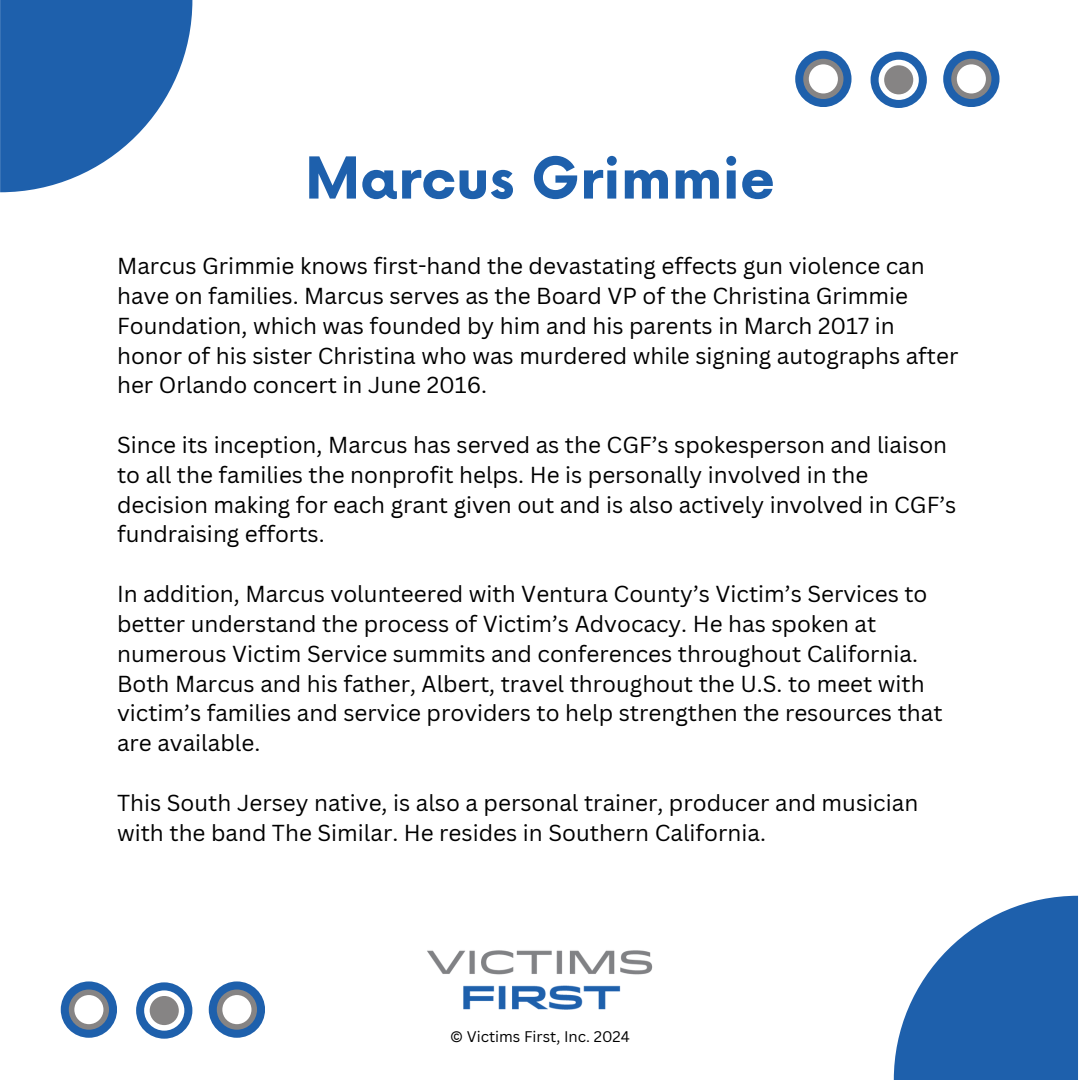
<style>
.page{position:relative;width:1080px;height:1080px;background:#fff}
.page>*{position:absolute;margin:0;border:0;box-sizing:border-box;transform-origin:0 0}
.t1{font:700 56.25px "Now";color:#1e60ac}
.t2{font:22.5px/29.8px "Canva Sans";color:#000}
.t3{font:15px "Canva Sans";color:#000}
</style>
<div class="page">
<img style="left:427px;top:950px;width:226px;height:60px">
<div style="left:61px;top:981px;width:56px;height:57px;background:#1e60ac;border-radius:50%"></div>
<div style="left:69px;top:990px;width:40px;height:40px;background:#868484;border-radius:50%"></div>
<div style="left:74px;top:995px;width:29px;height:29px;background:#fff;border-radius:50%"></div>
<div style="left:136px;top:982px;width:56px;height:57px;background:#1e60ac;border-radius:50%"></div>
<svg style="left:144px;top:990px;width:40px;height:41px"></svg>
<div style="left:150px;top:996px;width:29px;height:29px;background:#868484;border-radius:50%"></div>
<div style="left:209px;top:981px;width:56px;height:57px;background:#1e60ac;border-radius:50%"></div>
<div style="left:217px;top:990px;width:40px;height:40px;background:#868484;border-radius:50%"></div>
<div style="left:222px;top:995px;width:29px;height:29px;background:#fff;border-radius:50%"></div>
<div style="left:795px;top:51px;width:57px;height:56px;background:#1e60ac;border-radius:50%"></div>
<div style="left:803px;top:59px;width:40px;height:40px;background:#868484;border-radius:50%"></div>
<div style="left:809px;top:64px;width:29px;height:29px;background:#fff;border-radius:50%"></div>
<div style="left:871px;top:52px;width:56px;height:56px;background:#1e60ac;border-radius:50%"></div>
<div style="left:879px;top:60px;width:40px;height:40px;background:#fff;border-radius:50%"></div>
<div style="left:884px;top:65px;width:29px;height:29px;background:#868484;border-radius:50%"></div>
<div style="left:943px;top:51px;width:57px;height:56px;background:#1e60ac;border-radius:50%"></div>
<div style="left:951px;top:59px;width:40px;height:40px;background:#868484;border-radius:50%"></div>
<div style="left:957px;top:64px;width:29px;height:29px;background:#fff;border-radius:50%"></div>
<svg style="left:894px;top:896px;width:184px;height:184px"></svg>
<svg style="left:0;top:0;width:192px;height:192px"></svg>
<h1 class="t1" style="left:305px;top:148px;width:471px">Marcus Grimmie</h1>
<p class="t2" style="left:117px;top:251px;width:843px">Marcus Grimmie knows first-hand the devastating effects gun violence can have on families. Marcus serves as the Board VP of the Christina Grimmie Foundation, which was founded by him and his parents in March 2017 in honor of his sister Christina who was murdered while signing autographs after her Orlando concert in June 2016.</p>
<p class="t2" style="left:117px;top:429px;width:841px">Since its inception, Marcus has served as the CGF’s spokesperson and liaison to all the families the nonprofit helps. He is personally involved in the decision making for each grant given out and is also actively involved in CGF’s fundraising efforts.</p>
<p class="t2" style="left:117px;top:578px;width:827px">In addition, Marcus volunteered with Ventura County’s Victim’s Services to better understand the process of Victim’s Advocacy. He has spoken at numerous Victim Service summits and conferences throughout California.<br>Both Marcus and his father, Albert, travel throughout the U.S. to meet with victim’s families and service providers to help strengthen the resources that are available.</p>
<p class="t2" style="left:117px;top:787px;width:803px">This South Jersey native, is also a personal trainer, producer and musician with the band The Similar. He resides in Southern California.</p>
<p class="t3" style="left:450px;top:1026px;width:181px">© Victims First, Inc. 2024</p>
</div>
